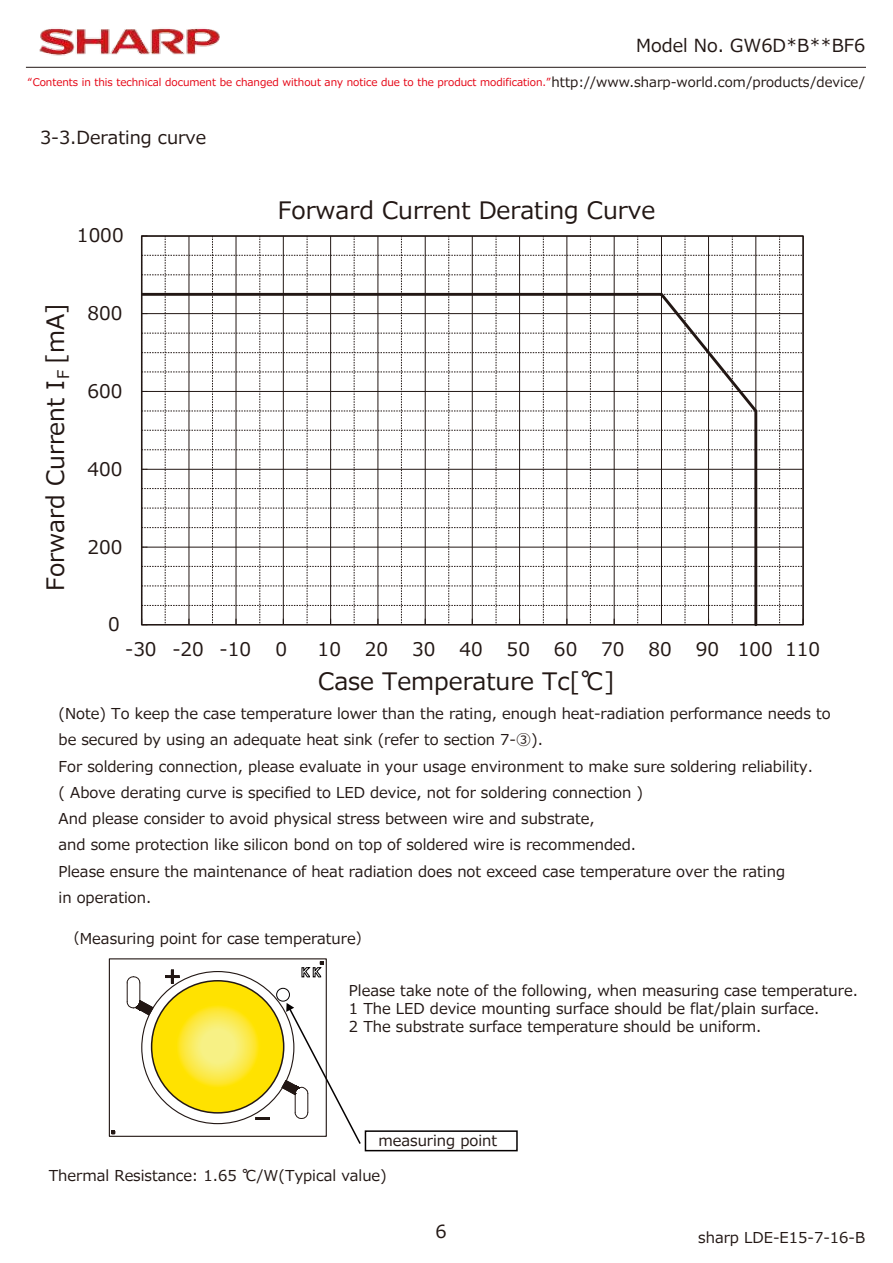
<style>
.page{position:relative;width:893px;height:1263px;background:#fff}
.page>*{position:absolute;margin:0;border:0;box-sizing:border-box;transform-origin:0 0}
.t1{font:24px "Meiryo UI";color:#221714}
.t2{font:18.75px "Meiryo UI";letter-spacing:.005em;color:#221714}
.t3{font:18px "Meiryo UI";color:#221714}
.t4{font:16.05px "Meiryo UI";color:#221714}
.t5{font:15px/26.2px "Meiryo UI";color:#221714}
.t6{font:10.5px "Meiryo UI";color:#e50011}
.s1{font-size:13.5px;color:#221714}
</style>
<div class="page">
<div style="left:276px;top:988px;width:14px;height:13px;border:1px solid #040000;border-radius:50%"></div>
<svg style="left:127px;top:976px;width:25px;height:39px"></svg>
<svg style="left:165px;top:969px;width:24px;height:12px"></svg>
<svg style="left:111px;top:1130px;width:4px;height:4px"></svg>
<svg style="left:256px;top:1117px;width:14px;height:3px"></svg>
<div style="left:109px;top:958px;width:218px;height:179px;border:1px solid #221714"></div>
<img style="left:152px;top:981px;width:132px;height:132px">
<svg style="left:301px;top:961px;width:23px;height:17px"></svg>
<div style="left:365px;top:1130px;width:153px;height:21px;border:2px solid #040000"></div>
<svg style="left:282px;top:1003px;width:79px;height:141px"></svg>
<svg style="left:141px;top:236px;width:663px;height:389px"></svg>
<svg style="left:141px;top:291px;width:618px;height:335px"></svg>
<hr style="left:26px;top:67px;width:840px;height:1px;background:#221714">
<img style="left:39px;top:28px;width:181px;height:28px">
<p class="t3" style="left:636px;top:38px;width:231px">Model No. GW6D*B**BF6</p>
<p class="t6" style="left:28px;top:78px;width:839px">ìContents in this technical document be changed without any notice due to the product modification.î<span class="s1">http://www.sharp-world.com/products/device/</span></p>
<p class="t3" style="left:40px;top:130px;width:168px">3-3.Derating curve</p>
<p class="t2" style="left:77px;top:228px;width:48px">1000</p>
<h1 class="t1" style="left:46px;top:591px;width:289px;rotate:-90deg">Forward Current I [mA]</h1>
<p class="t4" style="left:57px;top:379px;width:11px;rotate:-90deg">F</p>
<p class="t2" style="left:87px;top:306px;width:36px">800</p>
<p class="t2" style="left:87px;top:383px;width:36px">600</p>
<p class="t2" style="left:87px;top:461px;width:36px">400</p>
<p class="t2" style="left:87px;top:539px;width:36px">200</p>
<p class="t2" style="left:108px;top:617px;width:13px">0</p>
<h1 class="t1" style="left:278px;top:200px;width:379px">Forward Current Derating Curve</h1>
<p class="t2" style="left:125px;top:641px;width:128px">-30 -20 -10</p>
<p class="t2" style="left:276px;top:641px;width:13px">0</p>
<p class="t2" style="left:318px;top:641px;width:25px">10</p>
<p class="t2" style="left:365px;top:641px;width:25px">20</p>
<p class="t2" style="left:412px;top:641px;width:25px">30</p>
<p class="t2" style="left:459px;top:641px;width:25px">40</p>
<p class="t2" style="left:507px;top:641px;width:25px">50</p>
<p class="t2" style="left:554px;top:641px;width:25px">60</p>
<p class="t2" style="left:601px;top:641px;width:25px">70</p>
<p class="t2" style="left:648px;top:641px;width:25px">80</p>
<p class="t2" style="left:696px;top:641px;width:126px">90 100 110</p>
<h1 class="t1" style="left:318px;top:665px;width:298px">Case Temperature Tc[℃]</h1>
<p class="t5" style="left:59px;top:702px;width:773px">(Note) To keep the case temperature lower than the rating, enough heat-radiation performance needs to be secured by using an adequate heat sink (refer to section 7-③).<br>For soldering connection, please evaluate in your usage environment to make sure soldering reliability.<br>( Above derating curve is specified to LED device, not for soldering connection )<br>And please consider to avoid physical stress between wire and substrate,<br>and some protection like silicon bond on top of soldered wire is recommended.<br>Please ensure the maintenance of heat radiation does not exceed case temperature over the rating<br>in operation.</p>
<p class="t5" style="left:65px;top:926px;width:307px">（Measuring point for case temperature）</p>
<p class="t5" style="left:349px;top:983px;width:510px;line-height:18px">Please take note of the following, when measuring case temperature.<br>1 The LED device mounting surface should be flat/plain surface.<br>2 The substrate surface temperature should be uniform.</p>
<p class="t5" style="left:378px;top:1128px;width:120px">measuring point</p>
<p class="t5" style="left:49px;top:1163px;width:340px">Thermal Resistance: 1.65 ℃/W(Typical value)</p>
<p class="t3" style="left:435px;top:1224px;width:13px">6</p>
<p class="t5" style="left:698px;top:1225px;width:168px">sharp LDE-E15-7-16-B</p>
</div>
